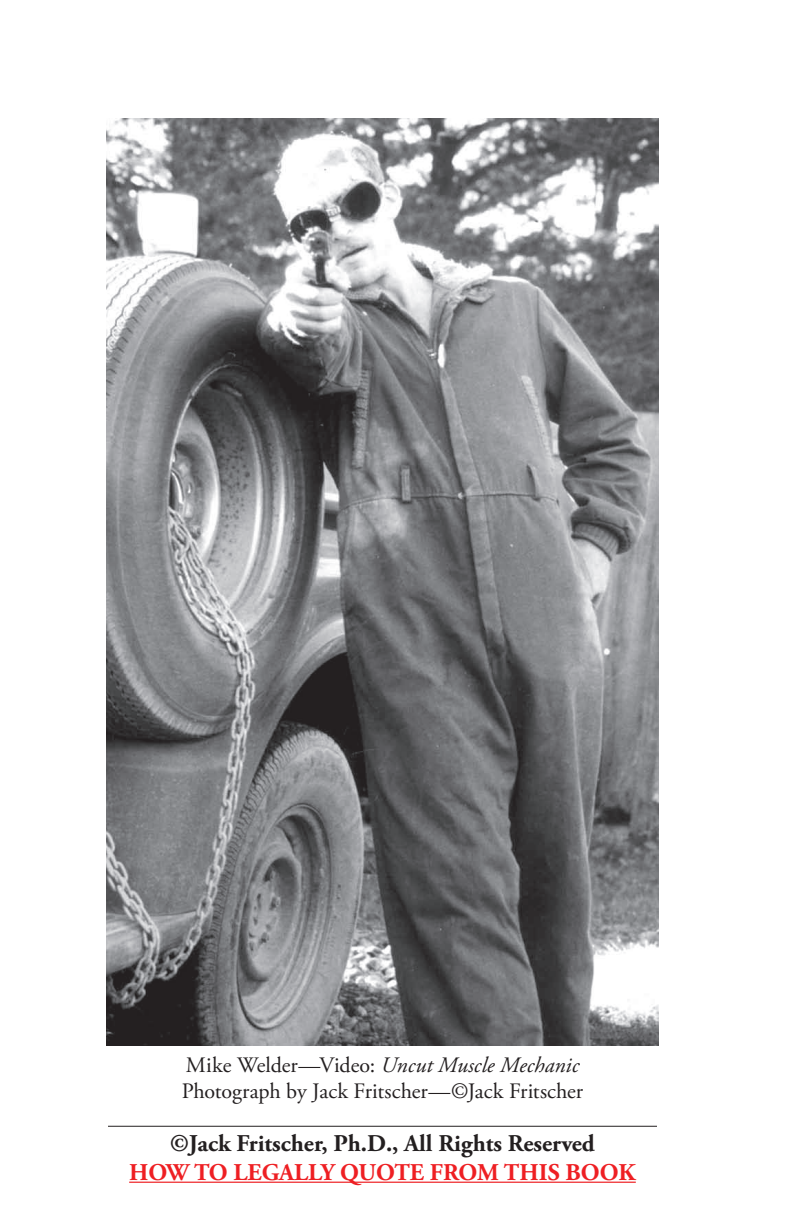
<style>
.page{position:relative;width:792px;height:1224px;background:#fff}
.page>*{position:absolute;margin:0;border:0;box-sizing:border-box;transform-origin:0 0}
.t1{font:700 24px "Adobe Garamond Pro";color:#231f20}
.t2{font:700 24px "Adobe Garamond Pro";color:#ee1f23}
.t3{font:22px/26.4px "Adobe Garamond Pro";color:#231f20}
.s1{font-style:italic}
</style>
<div class="page">
<hr style="left:129px;top:1182px;width:507px;height:1px;background:#ee1f23">
<hr style="left:108px;top:1126px;width:549px;height:1px;background:#231f20">
<img style="left:107px;top:119px;width:551px;height:927px">
<p class="t3" style="left:182px;top:1052px;width:403px">Mike Welder—Video: <span class="s1">Uncut Muscle Mechanic<br></span>Photograph by Jack Fritscher—©Jack Fritscher</p>
<p class="t1" style="left:170px;top:1129px;width:426px">©Jack Fritscher, Ph.D., All Rights Reserved</p>
<p class="t2" style="left:129px;top:1158px;width:508px">HOW TO LEGALLY QUOTE FROM THIS BOOK</p>
</div>
